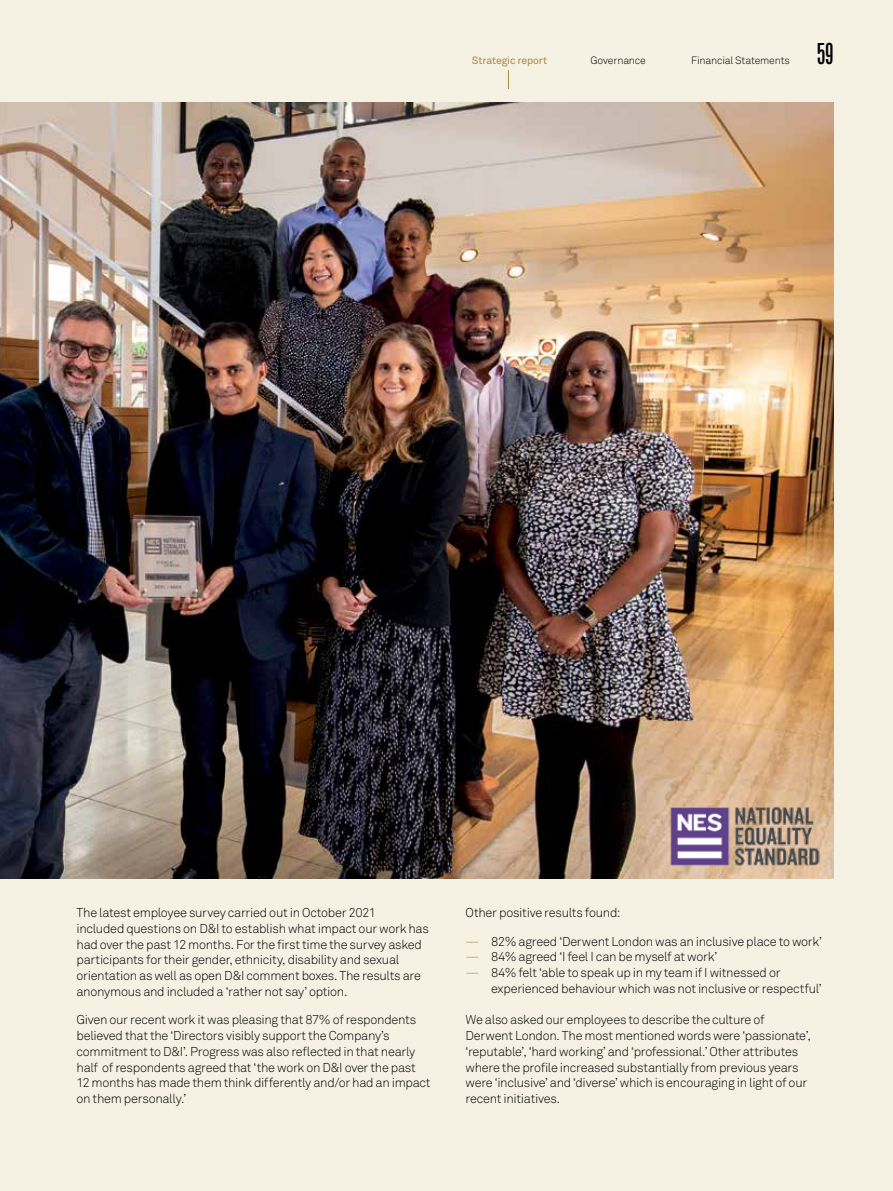
<style>
.page{position:relative;width:893px;height:1191px;background:#f5f2e4}
.page>*{position:absolute;margin:0;border:0;box-sizing:border-box;transform-origin:0 0}
.t1{font:300 30px "Montefiore";color:#000}
.t2{font:300 12.75px/15.8px "Akkurat Pro";letter-spacing:-.025em;color:#000}
.t3{font:300 10.5px "Akkurat Pro";letter-spacing:-.015em;color:#000}
.t4{font:10.5px "Akkurat Pro";letter-spacing:-.01em;color:#ad8645}
.s1{color:#ad8645}
</style>
<div class="page">
<img style="left:0;top:102px;width:833px;height:776px">
<img style="left:670px;top:806px;width:150px;height:60px">
<svg style="left:508px;top:70px;width:1px;height:19px"></svg>
<p class="t4" style="left:472px;top:54px;width:77px">Strategic report</p>
<p class="t3" style="left:591px;top:54px;width:57px">Governance</p>
<p class="t3" style="left:691px;top:54px;width:100px">Financial Statements</p>
<h1 class="t1" style="left:817px;top:38px;width:18px">59</h1>
<p class="t2" style="left:77px;top:905px;width:354px">The latest employee survey carried out in October 2021<br>included questions on D&amp;I to establish what impact our work has had over the past 12 months. For the first time the survey asked participants for their gender, ethnicity, disability and sexual orientation as well as open D&amp;I comment boxes. The results are anonymous and included a ‘rather not say’ option.</p>
<p class="t2" style="left:77px;top:1012px;width:356px">Given our recent work it was pleasing that 87% of respondents believed that the ‘Directors visibly support the Company’s commitment to D&amp;I’. Progress was also reflected in that nearly half of respondents agreed that ‘the work on D&amp;I over the past 12 months has made them think differently and/or had an impact on them personally.’</p>
<p class="t2" style="left:466px;top:904px;width:156px">Other positive results found:</p>
<p class="t2" style="left:466px;top:933px;width:358px"><span class="s1">—</span> 82% agreed ‘Derwent London was an inclusive place to work’</p>
<p class="t2" style="left:466px;top:949px;width:253px"><span class="s1">—</span> 84% agreed ‘I feel I can be myself at work’</p>
<p class="t2" style="left:491px;top:964px;width:332px;text-indent:-26px"><span class="s1">—</span> 84% felt ‘able to speak up in my team if I witnessed or experienced behaviour which was not inclusive or respectful’</p>
<p class="t2" style="left:466px;top:1012px;width:347px">We also asked our employees to describe the culture of Derwent London. The most mentioned words were ‘passionate’, ‘reputable’, ‘hard working’ and ‘professional.’ Other attributes where the profile increased substantially from previous years were ‘inclusive’ and ‘diverse’ which is encouraging in light of our recent initiatives.</p>
</div>
